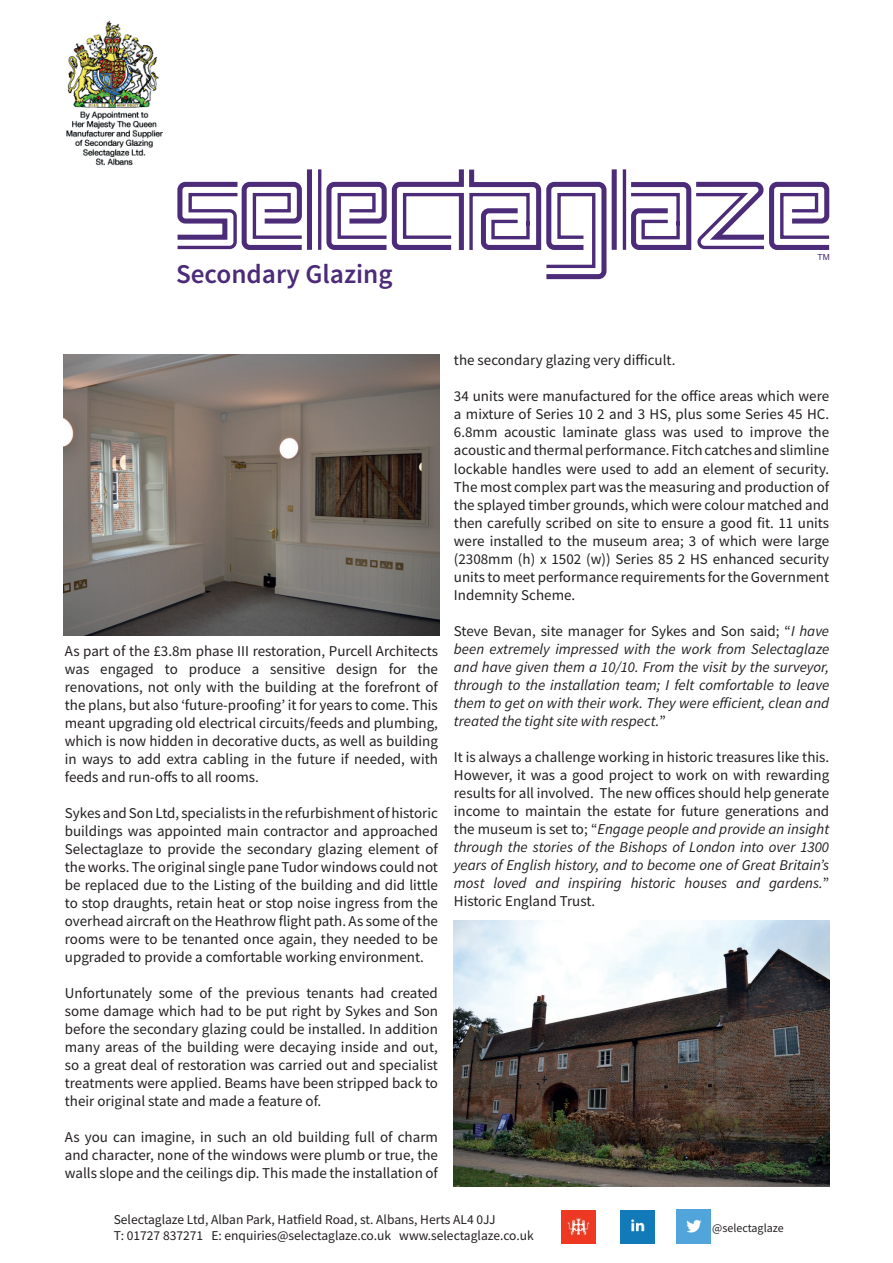
<style>
.page{position:relative;width:893px;height:1263px;background:#fff}
.page>*{position:absolute;margin:0;border:0;box-sizing:border-box;transform-origin:0 0}
.t1{font:600 27.15px "Source Sans Pro";color:#4c2b78}
.t2{font:15px/18px "Source Sans Pro";color:#231f20;text-align:justify}
.t3{font:italic 15px/18px "Source Sans Pro";color:#231f20;text-align:justify}
.t4{font:13.5px "Source Sans Pro";color:#231f20}
.t5{font:12px "Source Sans Pro";color:#231f20}
.t6{font:8.4px "Arial";color:#4c2b78}
.s1{font-style:normal}
.s2{font-style:italic}
</style>
<div class="page">
<img style="left:66px;top:20px;width:97px;height:146px">
<svg style="left:177px;top:169px;width:653px;height:111px"></svg>
<img style="left:561px;top:1210px;width:34px;height:33px">
<img style="left:676px;top:1210px;width:34px;height:34px">
<img style="left:621px;top:1210px;width:34px;height:33px">
<img style="left:64px;top:354px;width:375px;height:282px">
<img style="left:454px;top:920px;width:375px;height:266px">
<p class="t1" style="left:176px;top:257px;width:218px">Secondary Glazing</p>
<p class="t6" style="left:817px;top:252px;width:14px">TM</p>
<p class="t2" style="left:65px;top:641px;width:375px">As part of the £3.8m phase III restoration, Purcell Architects was engaged to produce a sensitive design for the renovations, not only with the building at the forefront of the plans, but also ‘future-proofing’ it for years to come. This meant upgrading old electrical circuits/feeds and plumbing, which is now hidden in decorative ducts, as well as building in ways to add extra cabling in the future if needed, with feeds and run-offs to all rooms.</p>
<p class="t2" style="left:65px;top:803px;width:375px">Sykes and Son Ltd, specialists in the refurbishment of historic buildings was appointed main contractor and approached Selectaglaze to provide the secondary glazing element of the works. The original single pane Tudor windows could not be replaced due to the Listing of the building and did little to stop draughts, retain heat or stop noise ingress from the overhead aircraft on the Heathrow flight path. As some of the rooms were to be tenanted once again, they needed to be upgraded to provide a comfortable working environment.</p>
<p class="t2" style="left:65px;top:983px;width:375px">Unfortunately some of the previous tenants had created some damage which had to be put right by Sykes and Son before the secondary glazing could be installed. In addition many areas of the building were decaying inside and out, so a great deal of restoration was carried out and specialist treatments were applied. Beams have been stripped back to their original state and made a feature of.</p>
<p class="t2" style="left:65px;top:1127px;width:375px">As you can imagine, in such an old building full of charm and character, none of the windows were plumb or true, the walls slope and the ceilings dip. This made the installation of</p>
<p class="t2" style="left:454px;top:351px;width:223px">the secondary glazing very difficult.</p>
<p class="t2" style="left:454px;top:387px;width:377px">34 units were manufactured for the office areas which were a mixture of Series 10 2 and 3 HS, plus some Series 45 HC.<br>6.8mm acoustic laminate glass was used to improve the acoustic and thermal performance. Fitch catches and slimline lockable handles were used to add an element of security.<br>The most complex part was the measuring and production of the splayed timber grounds, which were colour matched and then carefully scribed on site to ensure a good fit. 11 units were installed to the museum area; 3 of which were large (2308mm (h) x 1502 (w)) Series 85 2 HS enhanced security units to meet performance requirements for the Government Indemnity Scheme.</p>
<p class="t3" style="left:454px;top:621px;width:377px"><span class="s1">Steve Bevan, site manager for Sykes and Son said; “</span>I have been extremely impressed with the work from Selectaglaze and have given them a 10/10. From the visit by the surveyor, through to the installation team; I felt comfortable to leave them to get on with their work. They were efficient, clean and treated the tight site with respect.<span class="s1">”</span></p>
<p class="t2" style="left:454px;top:747px;width:377px">It is always a challenge working in historic treasures like this.<br>However, it was a good project to work on with rewarding results for all involved. The new offices should help generate income to maintain the estate for future generations and the museum is set to; “<span class="s2">Engage people and provide an insight through the stories of the Bishops of London into over 1300 years of English history, and to become one of Great Britain’s most loved and inspiring historic houses and gardens.</span>” Historic England Trust.</p>
<p class="t4" style="left:114px;top:1211px;width:383px">Selectaglaze Ltd, Alban Park, Hatfield Road, st. Albans, Herts AL4 0JJ</p>
<p class="t4" style="left:114px;top:1227px;width:422px">T: 01727 837271 E: enquiries@selectaglaze.co.uk www.selectaglaze.co.uk</p>
<p class="t5" style="left:712px;top:1220px;width:73px">@selectaglaze</p>
</div>
